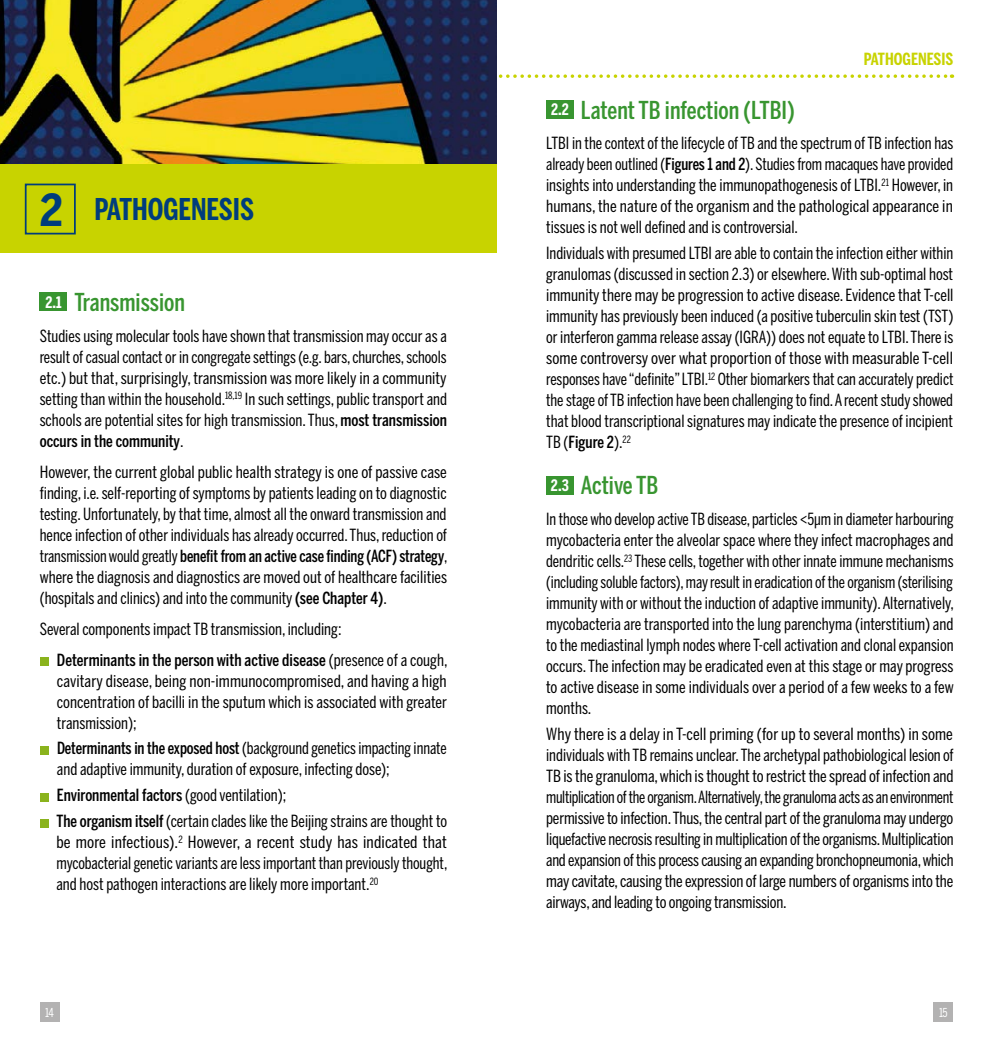
<style>
.page{position:relative;width:993px;height:1042px;background:#fff}
.page>*{position:absolute;margin:0;border:0;box-sizing:border-box;transform-origin:0 0}
.t1{font:700 29.75px "Benton Sans Compressed";color:#003d7c}
.t2{font:500 24.5px "Benton Sans Compressed";color:#389530}
.t3{font:16.62px/21px "Benton Sans Compressed";color:#000;text-align:justify}
.t4{font:16.62px/21px "Benton Sans Compressed";color:#000;text-align:justify;scale:1.05 1}
.t5{font:700 16.62px "Benton Sans Compressed";color:#c8d300}
.t6{font:700 15.75px "Benton Sans Compressed";color:#fff}
.t7{font:12.25px "Benton Sans Compressed";color:#fff}
.s1{font-family:"Benton Sans Condensed";font-size:43.75px}
.s2{font-weight:500}
</style>
<div class="page">
<div style="left:40px;top:1002px;width:20px;height:20px;background:#b3b2b2"></div>
<div style="left:933px;top:1002px;width:19px;height:20px;background:#b3b2b2"></div>
<svg style="left:496px;top:74px;width:456px;height:4px"></svg>
<div style="left:0;top:164px;width:496px;height:89px;background:#c8d300"></div>
<div style="left:40px;top:657px;width:8px;height:8px;background:#8ab31d"></div>
<div style="left:40px;top:746px;width:8px;height:8px;background:#8ab31d"></div>
<div style="left:40px;top:793px;width:8px;height:8px;background:#8ab31d"></div>
<div style="left:40px;top:819px;width:8px;height:8px;background:#8ab31d"></div>
<img style="left:0;top:0;width:496px;height:164px">
<div style="left:25px;top:184px;width:51px;height:50px;border:2px solid #003d7c"></div>
<div style="left:40px;top:293px;width:27px;height:18px;background:#389530"></div>
<div style="left:546px;top:100px;width:27px;height:18px;background:#389530"></div>
<div style="left:546px;top:476px;width:27px;height:18px;background:#389530"></div>
<h1 class="t1" style="left:40px;top:191px;width:216px"><span class="s1">2</span> PATHOGENESIS</h1>
<h2 class="t2" style="left:74px;top:287px;width:112px">Transmission</h2>
<p class="t3" style="left:40px;top:325px;width:409px">Studies using molecular tools have shown that transmission may occur as a result of casual contact or in congregate settings (e.g. bars, churches, schools etc.) but that, surprisingly, transmission was more likely in a community setting than within the household.<sup>18,19</sup> In such settings, public transport and schools are potential sites for high transmission. Thus, <span class="s2">most transmission occurs in the community</span>.</p>
<p class="t3" style="left:40px;top:461px;width:409px">However, the current global public health strategy is one of passive case finding, i.e. self-reporting of symptoms by patients leading on to diagnostic testing. Unfortunately, by that time, almost all the onward transmission and hence infection of other individuals has already occurred. Thus, reduction of transmission would greatly <span class="s2">benefit from an active case finding (ACF) strategy</span>, where the diagnosis and diagnostics are moved out of healthcare facilities (hospitals and clinics) and into the community <span class="s2">(see Chapter 4)</span>.</p>
<p class="t3" style="left:57px;top:613px;width:392px;line-height:31px;text-indent:-17px">Several components impact TB transmission, including:<br><span class="s2">Determinants in the person with active disease</span> (presence of a cough,</p>
<p class="t3" style="left:57px;top:670px;width:391px">cavitary disease, being non-immunocompromised, and having a high concentration of bacilli in the sputum which is associated with greater transmission);</p>
<p class="t3" style="left:57px;top:738px;width:391px"><span class="s2">Determinants in the exposed host</span> (background genetics impacting innate and adaptive immunity, duration of exposure, infecting dose);</p>
<p class="t3" style="left:56px;top:782px;width:392px;line-height:25.9px"><span class="s2">Environmental factors</span> (good ventilation);<br><span class="s2">The organism itself</span> (certain clades like the Beijing strains are thought to</p>
<p class="t4" style="left:56px;top:832px;width:374px">be more infectious).<sup>2</sup> However, a recent study has indicated that mycobacterial genetic variants are less important than previously thought, and host pathogen interactions are likely more important.<sup>20</sup></p>
<p class="t6" style="left:45px;top:292px;width:18px">2.1</p>
<p class="t5" style="left:863px;top:48px;width:91px">PATHOGENESIS</p>
<h2 class="t2" style="left:580px;top:95px;width:215px">Latent TB infection (LTBI)</h2>
<p class="t3" style="left:546px;top:133px;width:408px">LTBI in the context of the lifecycle of TB and the spectrum of TB infection has already been outlined (<span class="s2">Figures 1 and 2</span>). Studies from macaques have provided insights into understanding the immunopathogenesis of LTBI.<sup>21</sup> However, in humans, the nature of the organism and the pathological appearance in tissues is not well defined and is controversial.</p>
<p class="t3" style="left:546px;top:243px;width:409px">Individuals with presumed LTBI are able to contain the infection either within granulomas (discussed in section 2.3) or elsewhere. With sub-optimal host immunity there may be progression to active disease. Evidence that T-cell immunity has previously been induced (a positive tuberculin skin test (TST) or interferon gamma release assay (IGRA)) does not equate to LTBI. There is some controversy over what proportion of those with measurable T-cell responses have “definite” LTBI.<sup>12</sup> Other biomarkers that can accurately predict the stage of TB infection have been challenging to find. A recent study showed that blood transcriptional signatures may indicate the presence of incipient TB (<span class="s2">Figure 2</span>).<sup>22</sup></p>
<h2 class="t2" style="left:580px;top:470px;width:79px">Active TB</h2>
<p class="t3" style="left:546px;top:509px;width:409px">In those who develop active TB disease, particles &lt;5µm in diameter harbouring mycobacteria enter the alveolar space where they infect macrophages and dendritic cells.<sup>23</sup> These cells, together with other innate immune mechanisms (including soluble factors), may result in eradication of the organism (sterilising immunity with or without the induction of adaptive immunity). Alternatively, mycobacteria are transported into the lung parenchyma (interstitium) and to the mediastinal lymph nodes where T-cell activation and clonal expansion occurs. The infection may be eradicated even at this stage or may progress to active disease in some individuals over a period of a few weeks to a few months.</p>
<p class="t3" style="left:546px;top:723px;width:409px">Why there is a delay in T-cell priming (for up to several months) in some individuals with TB remains unclear. The archetypal pathobiological lesion of TB is the granuloma, which is thought to restrict the spread of infection and multiplication of the organism. Alternatively, the granuloma acts as an environment permissive to infection. Thus, the central part of the granuloma may undergo liquefactive necrosis resulting in multiplication of the organisms. Multiplication and expansion of this process causing an expanding bronchopneumonia, which may cavitate, causing the expression of large numbers of organisms into the airways, and leading to ongoing transmission.</p>
<p class="t6" style="left:551px;top:100px;width:19px">2.2</p>
<p class="t6" style="left:551px;top:476px;width:19px">2.3</p>
<p class="t7" style="left:45px;top:1005px;width:10px">14</p>
<p class="t7" style="left:938px;top:1005px;width:10px">15</p>
</div>
